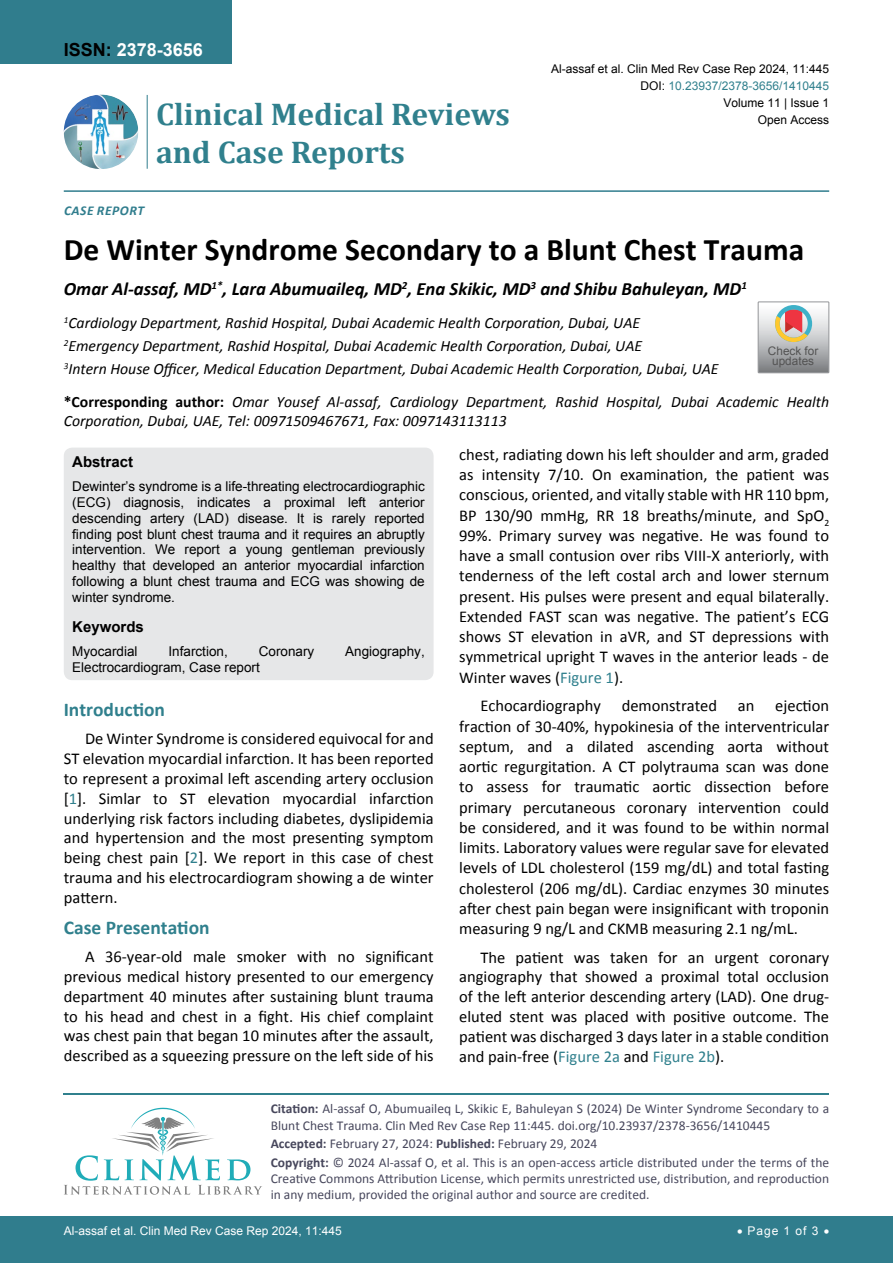
<style>
.page{position:relative;width:893px;height:1263px;background:#fff}
.page>*{position:absolute;margin:0;border:0;box-sizing:border-box;transform-origin:0 0}
.t1{font:700 31.5px "Calibri";color:#000}
.t2{font:700 31.5px "Cambria";color:#30808d}
.t3{font:700 19.5px "Calibri";color:#30808d}
.t4{font:italic 700 18.75px "Calibri";color:#000}
.t5{font:700 18px "Arial";color:#fff}
.t6{font:16.5px/20.2px "Calibri";color:#000;text-align:justify}
.t7{font:italic 15.75px/23.1px "Calibri";color:#000}
.t8{font:700 15px "Arial";color:#000}
.t9{font:13.5px/16.2px "Calibri";color:#47475c}
.t10{font:13.5px/15.8px "Arial";color:#000;text-align:justify}
.t11{font:italic 700 13.5px "Calibri";letter-spacing:.04em;color:#307d8d}
.t12{font:12px "Arial";color:#000}
.t13{font:12px "Arial";color:#fff}
.t14{font:12px "Arial";color:#30808d}
.t15{font:11.7px/10.2px "Arial";color:#535353;text-align:center}
.s1{color:#000}
.s2{font-weight:700;font-style:normal}
.s3{color:#30808d}
.s4{font-weight:700}
</style>
<div class="page">
<hr style="left:64px;top:1093px;width:765px;height:2px;background:#30808d">
<svg style="left:64px;top:1108px;width:198px;height:87px"></svg>
<div style="left:0;top:0;width:231px;height:64px;background:#307d8d"></div>
<hr style="left:64px;top:190px;width:765px;height:2px;background:#307d8d">
<div style="left:0;top:1217px;width:893px;height:46px;background:#307d8d"></div>
<img style="left:64px;top:95px;width:74px;height:74px;border-radius:37px">
<hr style="left:147px;top:95px;width:1px;height:74px;background:#307d8d">
<svg style="left:758px;top:302px;width:71px;height:71px;background:#bdb6b3"></svg>
<div style="left:64px;top:448px;width:370px;height:232px;background:#e6e7e8;border-radius:9px"></div>
<p class="t5" style="left:64px;top:38px;width:141px"><span class="s1">ISSN:</span> 2378-3656</p>
<h1 class="t2" style="left:156px;top:92px;width:355px">Clinical Medical Reviews</h1>
<h1 class="t2" style="left:156px;top:130px;width:250px">and Case Reports</h1>
<p class="t11" style="left:64px;top:202px;width:17px">Case</p>
<p class="t11" style="left:97px;top:202px;width:49px">Repor t</p>
<p class="t12" style="left:551px;top:60px;width:280px">Al-assaf et al. Clin Med Rev Case Rep 2024, 11:445</p>
<p class="t12" style="left:723px;top:95px;width:107px">Volume 11 | Issue 1</p>
<p class="t14" style="left:640px;top:78px;width:190px"><span class="s1">DOI:</span> 10.23937/2378-3656/1410445</p>
<p class="t12" style="left:758px;top:112px;width:73px">Open Access</p>
<h1 class="t1" style="left:64px;top:229px;width:742px">De Winter Syndrome Secondary to a Blunt Chest Trauma</h1>
<p class="t4" style="left:64px;top:277px;width:685px">Omar Al-assaf, MD<sup>1*</sup>, Lara Abumuaileq, MD<sup>2</sup>, Ena Skikic, MD<sup>3</sup> and Shibu Bahuleyan, MD<sup>1</sup></p>
<p class="t7" style="left:64px;top:311px;width:656px"><sup>1</sup>Cardiology Department, Rashid Hospital, Dubai Academic Health Corporation, Dubai, UAE<br><sup>2</sup>Emergency Department, Rashid Hospital, Dubai Academic Health Corporation, Dubai, UAE<br><sup>3</sup>Intern House Officer, Medical Education Department, Dubai Academic Health Corporation, Dubai, UAE</p>
<p class="t7" style="left:64px;top:392px;width:767px;line-height:18.9px"><span class="s2">*Corresponding author:</span> Omar Yousef Al-assaf, Cardiology Department, Rashid Hospital, Dubai Academic Health<br>Corporation, Dubai, UAE, Tel: 00971509467671, Fax: 0097143113113</p>
<p class="t15" style="left:768px;top:346px;width:52px">Check for updates</p>
<p class="t8" style="left:72px;top:452px;width:62px">Abstract</p>
<p class="t10" style="left:72px;top:479px;width:354px">Dewinter’s syndrome is a life-threating electrocardiographic (ECG) diagnosis, indicates a proximal left anterior descending artery (LAD) disease. It is rarely reported finding post blunt chest trauma and it requires an abruptly intervention. We report a young gentleman previously healthy that developed an anterior myocardial infarction following a blunt chest trauma and ECG was showing de winter syndrome.</p>
<p class="t8" style="left:72px;top:616px;width:73px">Keywords</p>
<p class="t10" style="left:72px;top:643px;width:67px">Myocardial</p>
<p class="t10" style="left:169px;top:643px;width:61px">Infarction,</p>
<p class="t10" style="left:259px;top:643px;width:57px">Coronary</p>
<p class="t10" style="left:345px;top:643px;width:81px">Angiography,</p>
<p class="t10" style="left:72px;top:659px;width:189px">Electrocardiogram, Case report</p>
<p class="t3" style="left:64px;top:697px;width:103px">Introduction</p>
<p class="t6" style="left:64px;top:729px;width:371px;line-height:19.8px;text-indent:21px">De Winter Syndrome is considered equivocal for and ST elevation myocardial infarction. It has been reported to represent a proximal left ascending artery occlusion [<span class="s3">1</span>]. Simlar to ST elevation myocardial infarction underlying risk factors including diabetes, dyslipidemia and hypertension and the most presenting symptom being chest pain [<span class="s3">2</span>]. We report in this case of chest trauma and his electrocardiogram showing a de winter pattern.</p>
<p class="t3" style="left:64px;top:915px;width:147px">Case Presentation</p>
<p class="t6" style="left:64px;top:947px;width:371px;line-height:19.8px;text-indent:21px">A 36-year-old male smoker with no significant previous medical history presented to our emergency department 40 minutes after sustaining blunt trauma to his head and chest in a fight. His chief complaint was chest pain that began 10 minutes after the assault, described as a squeezing pressure on the left side of his</p>
<p class="t6" style="left:459px;top:444px;width:371px">chest, radiating down his left shoulder and arm, graded as intensity 7/10. On examination, the patient was conscious, oriented, and vitally stable with HR 110 bpm, BP 130/90 mmHg, RR 18 breaths/minute, and SpO<sub>2<br></sub>99%. Primary survey was negative. He was found to have a small contusion over ribs VIII-X anteriorly, with tenderness of the left costal arch and lower sternum present. His pulses were present and equal bilaterally.<br>Extended FAST scan was negative. The patient’s ECG shows ST elevation in aVR, and ST depressions with symmetrical upright T waves in the anterior leads - de Winter waves (<span class="s3">Figure 1</span>).</p>
<p class="t6" style="left:480px;top:696px;width:122px">Echocardiography</p>
<p class="t6" style="left:622px;top:696px;width:97px">demonstrated</p>
<p class="t6" style="left:738px;top:696px;width:18px">an</p>
<p class="t6" style="left:459px;top:696px;width:371px;text-indent:316px">ejection fraction of 30-40%, hypokinesia of the interventricular septum, and a dilated ascending aorta without aortic regurgitation. A CT polytrauma scan was done to assess for traumatic aortic dissection before primary percutaneous coronary intervention could be considered, and it was found to be within normal limits. Laboratory values were regular save for elevated levels of LDL cholesterol (159 mg/dL) and total fasting cholesterol (206 mg/dL). Cardiac enzymes 30 minutes after chest pain began were insignificant with troponin measuring 9 ng/L and CKMB measuring 2.1 ng/mL.</p>
<p class="t6" style="left:459px;top:947px;width:371px;line-height:19.8px;text-indent:21px">The patient was taken for an urgent coronary angiography that showed a proximal total occlusion of the left anterior descending artery (LAD). One drug&shy;eluted stent was placed with positive outcome. The patient was discharged 3 days later in a stable condition and pain-free (<span class="s3">Figure 2a</span> and <span class="s3">Figure 2b</span>).</p>
<p class="t9" style="left:271px;top:1101px;width:560px"><span class="s4">Citation:</span> Al-assaf O, Abumuaileq L, Skikic E, Bahuleyan S (2024) De Winter Syndrome Secondary to a<br>Blunt Chest Trauma. Clin Med Rev Case Rep 11:445. doi.org/10.23937/2378-3656/1410445</p>
<p class="t9" style="left:271px;top:1154px;width:560px;text-align:justify"><span class="s4">Copyright:</span> © 2024 Al-assaf O, et al. This is an open-access article distributed under the terms of the Creative Commons Attribution License, which permits unrestricted use, distribution, and reproduction in any medium, provided the original author and source are credited.</p>
<p class="t9" style="left:271px;top:1135px;width:328px"><span class="s4">Accepted:</span> February 27, 2024: <span class="s4">Published:</span> February 29, 2024</p>
<p class="t13" style="left:64px;top:1223px;width:280px">Al-assaf et al. Clin Med Rev Case Rep 2024, 11:445</p>
<p class="t13" style="left:737px;top:1223px;width:94px">• Page 1 of 3 •</p>
</div>
